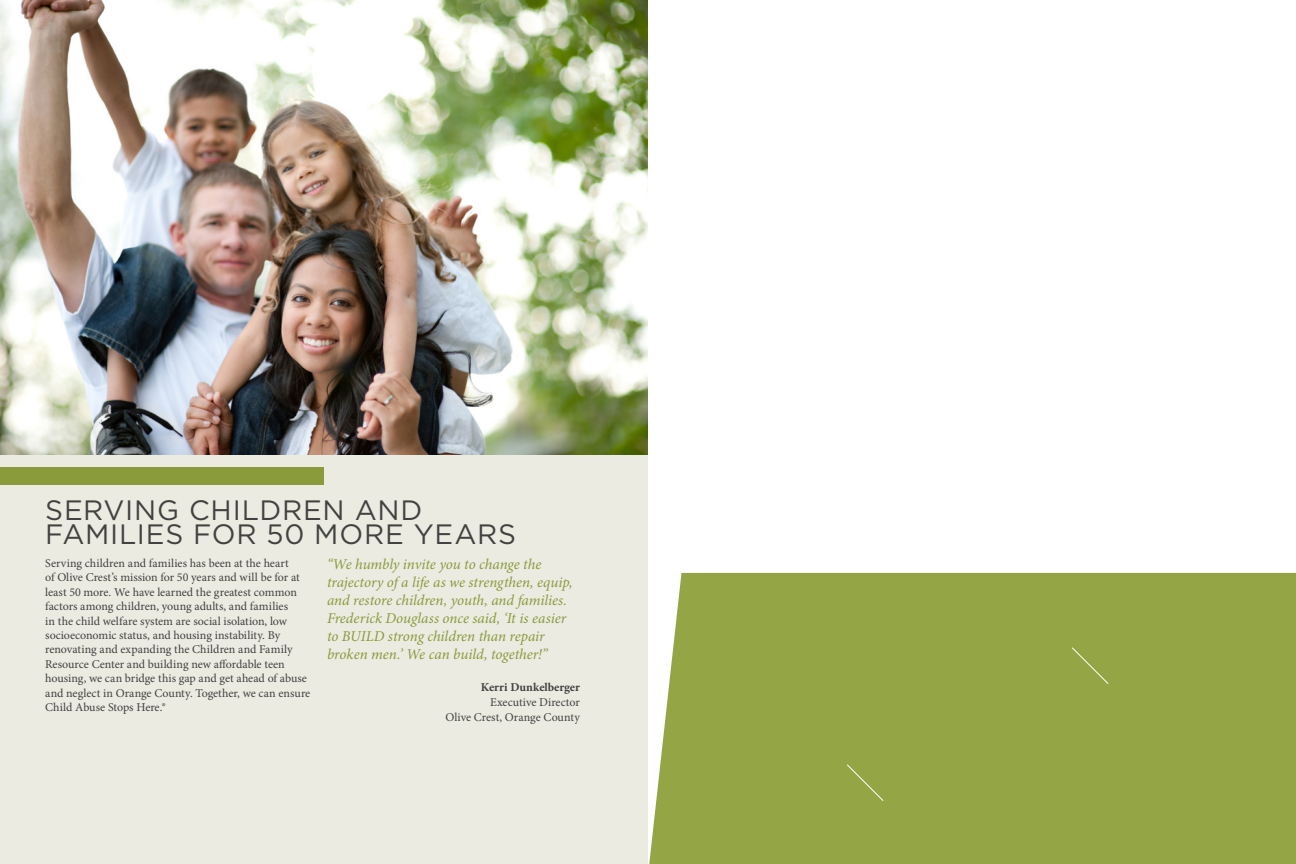
<style>
.page{position:relative;width:1296px;height:864px;background:#fff}
.page>*{position:absolute;margin:0;border:0;box-sizing:border-box;transform-origin:0 0}
._10_Content_black_Pr{font:28px/24.2px "Gotham";letter-spacing:.03em;color:#424340}
.t1{font:italic 15px/18px "Minion Pro";letter-spacing:-.005em;color:#8a9b3c}
.t2{font:12px/14.4px "Minion Pro";color:#414141}
.t3{font:12px "Minion Pro";color:#424341}
.t4{font:700 12px "Minion Pro";color:#424341}
</style>
<div class="page">
<div style="left:0;top:0;width:648px;height:864px;background:#ebebe2"></div>
<div style="left:649px;top:573px;width:647px;height:291px;background:#94a545"></div>
<div style="left:846px;top:647px;width:263px;height:154px;background:#94a545"></div>
<div style="left:0;top:467px;width:324px;height:18px;background:#8a9b3c"></div>
<img style="left:0;top:0;width:648px;height:455px">
<p class="_10_Content_black_Pr" style="left:45px;top:498px;width:472px">SERVING CHILDREN AND<br>FAMILIES FOR 50 MORE YEARS</p>
<p class="t2" style="left:45px;top:556px;width:267px">Serving children and families has been at the heart<br>of Olive Crest’s mission for 50 years and will be for at least 50 more. We have learned the greatest common factors among children, young adults, and families<br>in the child welfare system are social isolation, low socioeconomic status, and housing instability. By renovating and expanding the Children and Family Resource Center and building new affordable teen housing, we can bridge this gap and get ahead of abuse and neglect in Orange County. Together, we can ensure Child Abuse Stops Here.®</p>
<p class="t1" style="left:327px;top:555px;width:247px">“We humbly invite you to change the trajectory of a life as we strengthen, equip, and restore children, youth, and families.<br>Frederick Douglass once said, ‘It is easier to BUILD strong children than repair broken men.’ We can build, together!”</p>
<p class="t4" style="left:481px;top:679px;width:101px">Kerri Dunkelberger</p>
<p class="t3" style="left:490px;top:694px;width:91px">Executive Director</p>
<p class="t3" style="left:446px;top:709px;width:136px">Olive Crest, Orange County</p>
</div>
